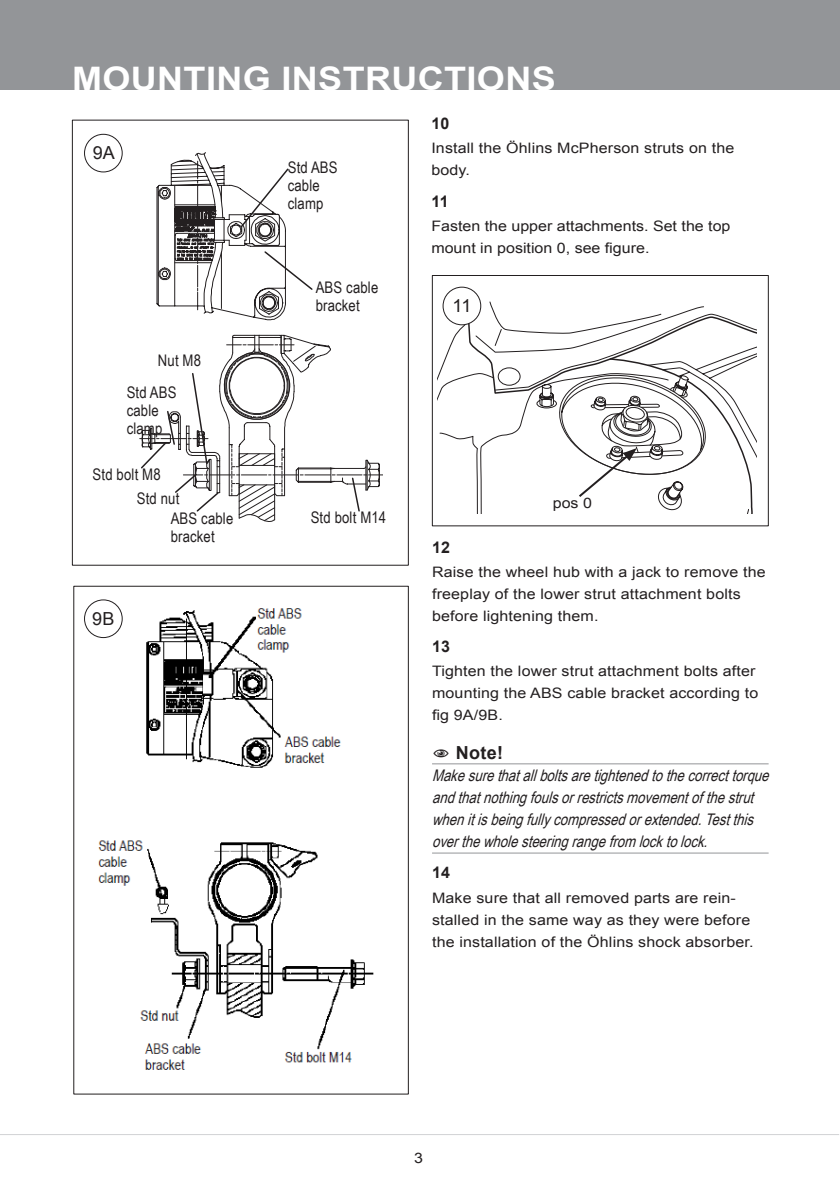
<style>
.page{position:relative;width:840px;height:1191px;background:#fff}
.page>*{position:absolute;margin:0;border:0;box-sizing:border-box;transform-origin:0 0}
._3_Header_Page_heade{font:700 32.4px "Arial";letter-spacing:.01em;color:#fff;scale:1.11 1}
._10_Figure_no{font:18px "Arial";color:#231f20}
.t1{font:700 18px "Arial";color:#231f20}
._6_Body_Type_Italic{font:italic 16px/22px "Arial Narrow";color:#231f20}
._15_Figure_Text{font:16px/18px "Arial Narrow";letter-spacing:.01em;color:#231f20}
._7_Body_type_Step_No{font:700 16px "Arial";letter-spacing:.02em;color:#231f20}
._13_Body_type{font:14.4px/22px "Arial";letter-spacing:.01em;color:#231f20;scale:1.11 1}
._6_Body_type{font:14.4px/22px "Arial";color:#231f20;scale:1.11 1}
._11_Figure_Text{font:14.4px "Arial";color:#231f20;scale:1.11 1}
</style>
<div class="page">
<div style="left:0;top:0;width:839px;height:90px;background:#939598"></div>
<hr style="left:0;top:1134px;width:838px;height:1px;background:#d1d2d4">
<img style="left:97px;top:603px;width:277px;height:467px">
<svg style="left:437px;top:322px;width:29px;height:118px"></svg>
<div style="left:84px;top:134px;width:39px;height:38px;border:1px solid #231f20;border-radius:50%"></div>
<div style="left:84px;top:600px;width:38px;height:37px;background:#fff;border-radius:50%"></div>
<div style="left:84px;top:599px;width:39px;height:39px;border:1px solid #231f20;border-radius:50%"></div>
<div style="left:443px;top:287px;width:37px;height:38px;background:#fff;border-radius:50%"></div>
<div style="left:442px;top:287px;width:39px;height:38px;border:1px solid #231f20;border-radius:50%"></div>
<div style="left:431px;top:275px;width:337px;height:251px;border:1px solid #231f20"></div>
<svg style="left:139px;top:152px;width:243px;height:370px"></svg>
<hr style="left:432px;top:763px;width:336px;height:1px;background:#939598">
<hr style="left:432px;top:852px;width:336px;height:1px;background:#939598">
<svg style="left:466px;top:290px;width:289px;height:224px"></svg>
<p class="_3_Header_Page_heade" style="left:72px;top:57px;width:437px">MOUNTING INSTRUCTIONS</p>
<p class="_7_Body_type_Step_No" style="left:431px;top:113px;width:20px">10</p>
<p class="_13_Body_type" style="left:431px;top:137px;width:274px">Install the Öhlins McPherson struts on the body.</p>
<p class="_7_Body_type_Step_No" style="left:431px;top:190px;width:19px">11</p>
<p class="_6_Body_type" style="left:431px;top:215px;width:271px">Fasten the upper attachments. Set the top mount in position 0, see figure.</p>
<p class="_10_Figure_no" style="left:93px;top:141px;width:24px">9A</p>
<p class="_15_Figure_Text" style="left:287px;top:157px;width:51px">Std ABS cable clamp</p>
<p class="_15_Figure_Text" style="left:158px;top:351px;width:45px">Nut M8</p>
<p class="_15_Figure_Text" style="left:127px;top:382px;width:51px">Std ABS cable clamp</p>
<p class="_15_Figure_Text" style="left:93px;top:465px;width:69px">Std bolt M8</p>
<p class="_15_Figure_Text" style="left:137px;top:489px;width:44px">Std nut</p>
<p class="_15_Figure_Text" style="left:315px;top:277px;width:64px">ABS cable bracket</p>
<p class="_10_Figure_no" style="left:92px;top:607px;width:24px">9B</p>
<p class="_15_Figure_Text" style="left:171px;top:509px;width:64px">ABS cable bracket</p>
<p class="_15_Figure_Text" style="left:310px;top:508px;width:77px">Std bolt M14</p>
<p class="_10_Figure_no" style="left:452px;top:294px;width:20px">11</p>
<p class="_11_Figure_Text" style="left:552px;top:493px;width:37px">pos 0</p>
<p class="_7_Body_type_Step_No" style="left:432px;top:536px;width:20px">12</p>
<p class="_13_Body_type" style="left:432px;top:561px;width:302px">Raise the wheel hub with a jack to remove the freeplay of the lower strut attachment bolts before lightening them.</p>
<p class="_7_Body_type_Step_No" style="left:432px;top:636px;width:20px">13</p>
<p class="_13_Body_type" style="left:432px;top:660px;width:295px">Tighten the lower strut attachment bolts after mounting the ABS cable bracket according to fig 9A/9B.</p>
<p class="t1" style="left:469px;top:741px;width:36px">Not e!</p>
<p class="_6_Body_Type_Italic" style="left:432px;top:764px;width:344px">Makesurethatallboltsaretightenedtothecorrecttorque andthatnothingfoulsorrestrictsmovementofthestrut whenitisbeingfullycompressedorextended.Testthis overthewholesteeringrangefromlocktolock.</p>
<p class="_7_Body_type_Step_No" style="left:432px;top:862px;width:20px">14</p>
<p class="_13_Body_type" style="left:432px;top:886px;width:291px">Make sure that all removed parts are rein&shy;stalled in the same way as they were before the installation of the Öhlins shock absorber.</p>
<p class="_13_Body_type" style="left:414px;top:1147px;width:10px">3</p>
</div>
